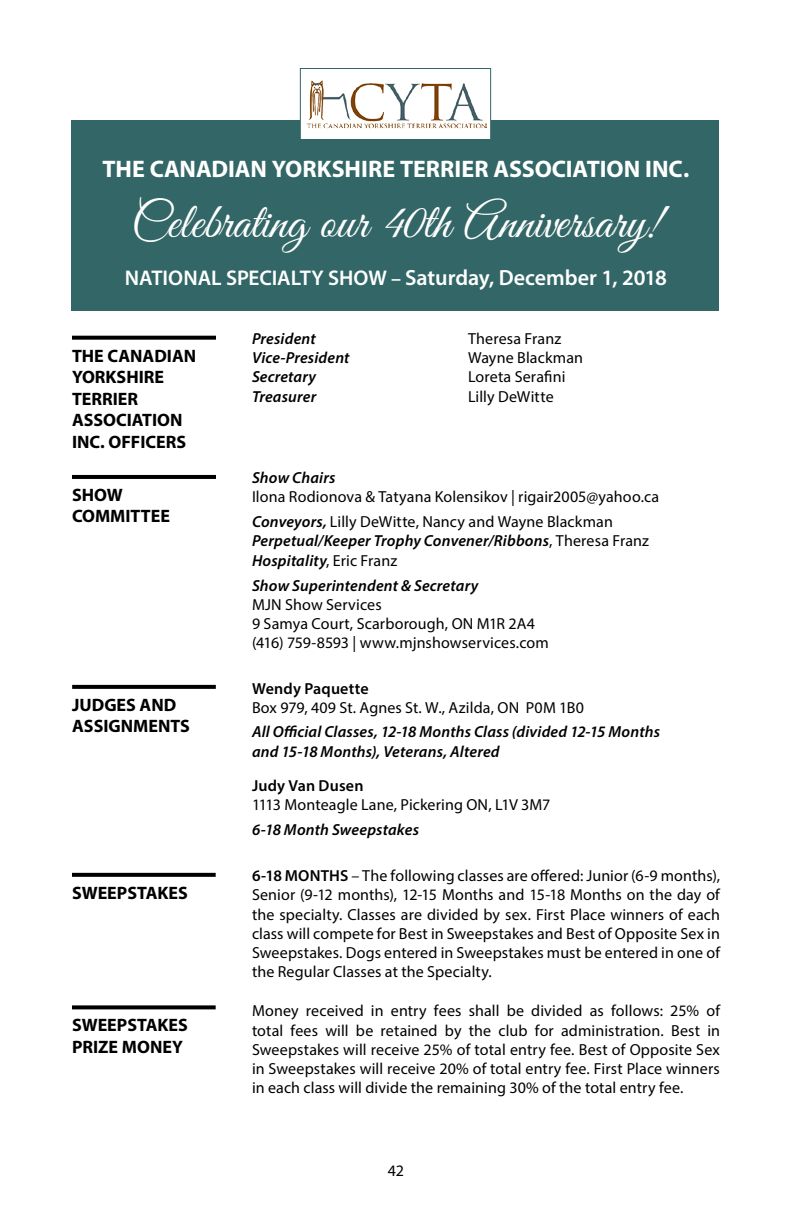
<style>
.page{position:relative;width:792px;height:1224px;background:#fff}
.page>*{position:absolute;margin:0;border:0;box-sizing:border-box;transform-origin:0 0}
.t1{font:50px "Great Vibes";letter-spacing:.005em;color:#fff}
.t2{font:700 24px "Myriad Pro";color:#fff}
.t3{font:600 22px "Myriad Pro";color:#fff}
.t4{font:700 18px/21.6px "Myriad Pro";color:#000}
.t5{font:16px/19.2px "Myriad Pro";letter-spacing:.005em;color:#000}
.t6{font:italic 600 16px/19.2px "Myriad Pro";letter-spacing:.01em;color:#000}
.t7{font:600 16px "Myriad Pro";letter-spacing:.01em;color:#000}
.s1{font-size:21.2px}
.s2{font-size:20px}
.s3{font-weight:600;font-style:italic}
.s4{font-weight:400;font-style:normal}
.s5{font-weight:600}
</style>
<div class="page">
<svg style="left:72px;top:336px;width:144px;height:4px"></svg>
<hr style="left:72px;top:475px;width:144px;height:4px;background:#000">
<svg style="left:72px;top:685px;width:144px;height:4px"></svg>
<svg style="left:72px;top:873px;width:144px;height:4px"></svg>
<svg style="left:72px;top:1005px;width:144px;height:4px"></svg>
<div style="left:72px;top:121px;width:648px;height:190px;background:#366"></div>
<div style="left:300px;top:68px;width:191px;height:72px;background:#fff"></div>
<img style="left:306px;top:80px;width:180px;height:49px">
<div style="left:300px;top:68px;width:191px;height:72px;border:1px solid #366"></div>
<h2 class="t2" style="left:102px;top:153px;width:589px">THE CANADIAN YORKSHIRE TERRIER ASSOCIATION INC.</h2>
<h1 class="t1" style="left:132px;top:194px;width:530px">Celebrating our 40th Anniversary!</h1>
<h3 class="t3" style="left:125px;top:264px;width:544px"><span class="s1">NATIONAL SPECIALTY SHOW</span> <span class="s2">–</span> Saturday, December 1, 2018</h3>
<p class="t4" style="left:72px;top:344px;width:126px">THE CANADIAN<br>YORKSHIRE<br>TERRIER<br>ASSOCIATION<br>INC. OFFICERS</p>
<p class="t4" style="left:72px;top:483px;width:100px">SHOW<br>COMMITTEE</p>
<p class="t4" style="left:72px;top:693px;width:119px">JUDGES AND<br>ASSIGNMENTS</p>
<p class="t4" style="left:72px;top:881px;width:117px">SWEEPSTAKES</p>
<p class="t4" style="left:72px;top:1014px;width:117px">SWEEPSTAKES<br>PRIZE MONEY</p>
<p class="t6" style="left:252px;top:329px;width:65px">President</p>
<p class="t5" style="left:468px;top:329px;width:95px">Theresa Franz</p>
<p class="t6" style="left:252px;top:348px;width:99px">Vice-President</p>
<p class="t5" style="left:468px;top:348px;width:117px">Wayne Blackman</p>
<p class="t6" style="left:252px;top:367px;width:66px">Secretary</p>
<p class="t5" style="left:468px;top:367px;width:99px">Loreta Serafini</p>
<p class="t6" style="left:252px;top:386px;width:66px">Treasurer</p>
<p class="t5" style="left:468px;top:386px;width:87px">Lilly DeWitte</p>
<p class="t6" style="left:252px;top:467px;width:85px">Show Chairs</p>
<p class="t5" style="left:252px;top:484px;width:409px;line-height:25.2px">Ilona Rodionova &amp; Tatyana Kolensikov | rigair2005@yahoo.ca<br><span class="s3">Conveyors,</span> Lilly DeWitte, Nancy and Wayne Blackman</p>
<p class="t6" style="left:252px;top:531px;width:399px">Perpetual/Keeper Trophy Convener/Ribbons<span class="s4">, Theresa Franz<br></span>Hospitality<span class="s4">, Eric Franz</span></p>
<p class="t6" style="left:252px;top:575px;width:228px">Show Superintendent &amp; Secretary</p>
<p class="t5" style="left:252px;top:595px;width:298px">MJN Show Services<br>9 Samya Court, Scarborough, ON M1R 2A4 (416) 759-8593 | www.mjnshowservices.com</p>
<p class="t7" style="left:252px;top:678px;width:118px">Wendy Paquette</p>
<p class="t5" style="left:252px;top:698px;width:333px">Box 979, 409 St. Agnes St. W., Azilda, ON P0M 1B0</p>
<p class="t6" style="left:252px;top:722px;width:410px">All Official Classes, 12-18 Months Class (divided 12-15 Months and 15-18 Months), Veterans, Altered</p>
<p class="t7" style="left:252px;top:775px;width:113px">Judy Van Dusen</p>
<p class="t5" style="left:252px;top:795px;width:300px">1113 Monteagle Lane, Pickering ON, L1V 3M7</p>
<p class="t6" style="left:252px;top:819px;width:169px">6-18 Month Sweepstakes</p>
<p class="t5" style="left:252px;top:866px;width:470px;text-align:justify"><span class="s5">6-18 MONTHS</span> – The following classes are offered: Junior (6-9 months), Senior (9-12 months), 12-15 Months and 15-18 Months on the day of the specialty. Classes are divided by sex. First Place winners of each class will compete for Best in Sweepstakes and Best of Opposite Sex in Sweepstakes. Dogs entered in Sweepstakes must be entered in one of the Regular Classes at the Specialty.</p>
<p class="t5" style="left:252px;top:1001px;width:470px;text-align:justify">Money received in entry fees shall be divided as follows: 25% of total fees will be retained by the club for administration. Best in Sweepstakes will receive 25% of total entry fee. Best of Opposite Sex in Sweepstakes will receive 20% of total entry fee. First Place winners in each class will divide the remaining 30% of the total entry fee.</p>
<p class="t5" style="left:388px;top:1161px;width:18px">42</p>
</div>
